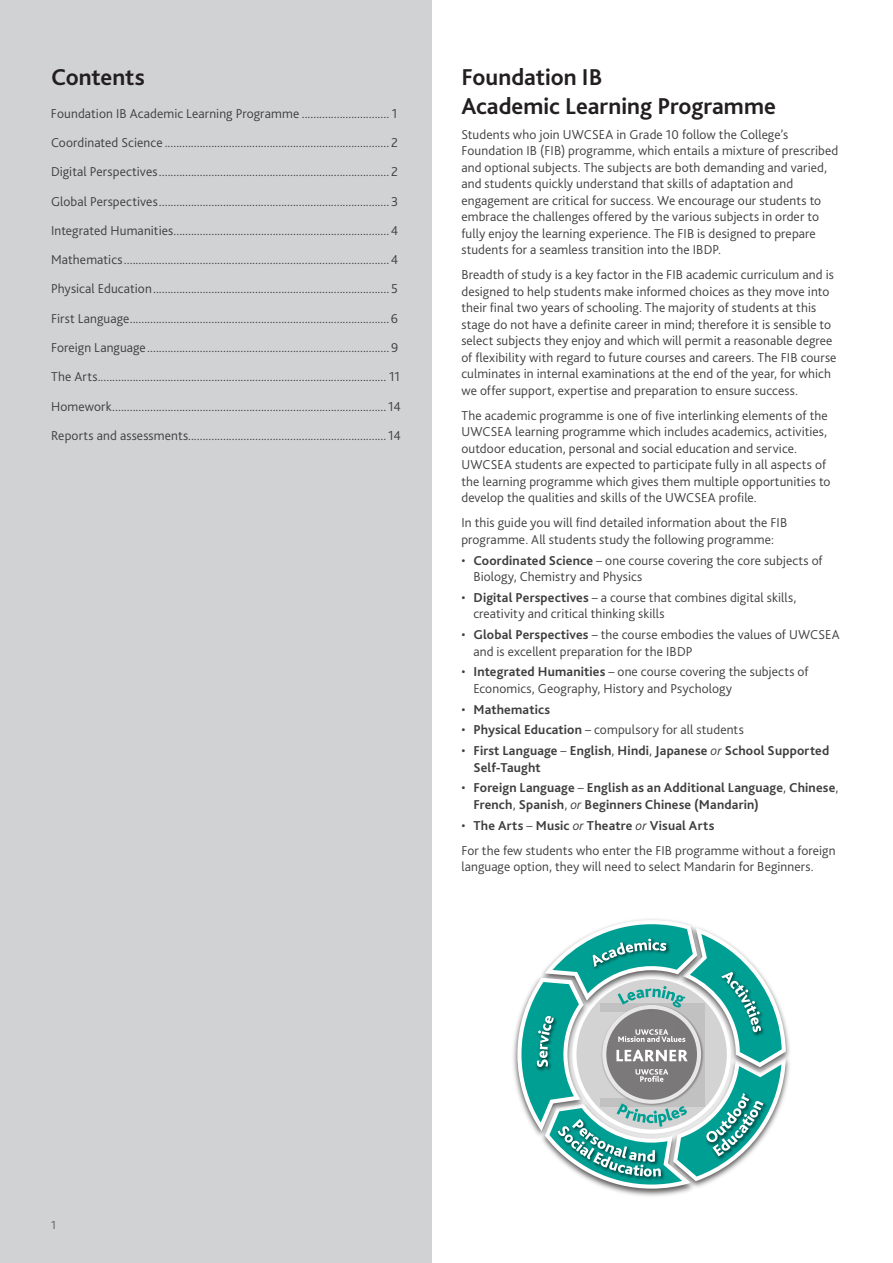
<style>
.page{position:relative;width:893px;height:1263px;background:#fff}
.page>*{position:absolute;margin:0;border:0;box-sizing:border-box;transform-origin:0 0}
.t1{font:700 24px/28.5px "Bliss 2";color:#231f20}
.t2{font:300 13.5px/16.5px "Bliss 2";letter-spacing:.01em;color:#3e3e3f}
.t3{font:700 13.5px/16.5px "Bliss 2";letter-spacing:.01em;color:#3e3e3f}
.t4{font:300 12px "Bliss 2";color:#57585a}
.s1{font-weight:700}
.s2{font-weight:300}
.s3{font-weight:300;font-style:italic}
.s4{font-style:italic}
</style>
<div class="page">
<div style="left:0;top:0;width:432px;height:1263px;background:#d1d2d4"></div>
<img style="left:786px;top:1026px;width:4px;height:52px">
<img style="left:606px;top:1188px;width:86px;height:8px">
<img style="left:513px;top:1026px;width:4px;height:62px">
<svg style="left:517px;top:920px;width:269px;height:268px"></svg>
<h1 class="t1" style="left:51px;top:63px;width:95px">Contents</h1>
<p class="t2" style="left:51px;top:98px;width:351px;line-height:29.2px">Foundation IB Academic Learning Programme .............................. 1<br>Coordinated Science ............................................................................. 2<br>Digital Perspectives............................................................................... 2<br>Global Perspectives...............................................................................3<br>Integrated Humanities..........................................................................4<br>Mathematics...........................................................................................4<br>Physical Education................................................................................. 5<br>First Language.........................................................................................6<br>Foreign Language...................................................................................9<br>The Arts................................................................................................... 11<br>Homework.............................................................................................. 14<br>Reports and assessments.................................................................... 14</p>
<h1 class="t1" style="left:461px;top:63px;width:316px">Foundation IB<br>Academic Learning Programme</h1>
<p class="t2" style="left:461px;top:126px;width:379px">Students who join UWCSEA in Grade 10 follow the College’s Foundation IB (FIB) programme, which entails a mixture of prescribed and optional subjects. The subjects are both demanding and varied, and students quickly understand that skills of adaptation and engagement are critical for success. We encourage our students to embrace the challenges offered by the various subjects in order to fully enjoy the learning experience. The FIB is designed to prepare students for a seamless transition into the IBDP.</p>
<p class="t2" style="left:461px;top:266px;width:377px">Breadth of study is a key factor in the FIB academic curriculum and is designed to help students make informed choices as they move into their final two years of schooling. The majority of students at this stage do not have a definite career in mind; therefore it is sensible to select subjects they enjoy and which will permit a reasonable degree of flexibility with regard to future courses and careers. The FIB course culminates in internal examinations at the end of the year, for which we offer support, expertise and preparation to ensure success.</p>
<p class="t2" style="left:461px;top:407px;width:371px">The academic programme is one of five interlinking elements of the UWCSEA learning programme which includes academics, activities, outdoor education, personal and social education and service.<br>UWCSEA students are expected to participate fully in all aspects of the learning programme which gives them multiple opportunities to develop the qualities and skills of the UWCSEA profile.</p>
<p class="t2" style="left:461px;top:514px;width:327px">In this guide you will find detailed information about the FIB programme. All students study the following programme:</p>
<p class="t2" style="left:473px;top:551px;width:351px;text-indent:-12px">• <span class="s1">Coordinated Science</span> – one course covering the core subjects of<br>Biology, Chemistry and Physics</p>
<p class="t2" style="left:473px;top:589px;width:324px;text-indent:-12px">• <span class="s1">Digital Perspectives</span> – a course that combines digital skills, creativity and critical thinking skills</p>
<p class="t2" style="left:473px;top:626px;width:368px;text-indent:-12px">• <span class="s1">Global Perspectives</span> – the course embodies the values of UWCSEA and is excellent preparation for the IBDP</p>
<p class="t2" style="left:473px;top:663px;width:337px;text-indent:-12px">• <span class="s1">Integrated Humanities</span> – one course covering the subjects of<br>Economics, Geography, History and Psychology</p>
<p class="t3" style="left:461px;top:700px;width:90px"><span class="s2">•</span> Mathematics</p>
<p class="t2" style="left:461px;top:721px;width:284px">• <span class="s1">Physical Education</span> – compulsory for all students</p>
<p class="t3" style="left:473px;top:742px;width:357px;text-indent:-12px"><span class="s2">•</span> First Language <span class="s2">–</span> English<span class="s2">,</span> Hindi<span class="s2">,</span> Japanese <span class="s3">or</span> School Supported<br>Self-Taught</p>
<p class="t3" style="left:473px;top:779px;width:366px;text-indent:-12px"><span class="s2">•</span> Foreign Language <span class="s2">–</span> English as an Additional Language<span class="s2">,</span> Chinese<span class="s2">,<br></span>French<span class="s2">,</span> Spanish<span class="s2">,</span> <span class="s3">or</span> Beginners Chinese (Mandarin)</p>
<p class="t2" style="left:461px;top:812px;width:376px;line-height:25px">• <span class="s1">The Arts</span> – <span class="s1">Music</span> <span class="s4">or</span> <span class="s1">Theatre</span> <span class="s4">or</span> <span class="s1">Visual Arts<br></span>For the few students who enter the FIB programme without a foreign</p>
<p class="t2" style="left:461px;top:858px;width:354px">language option, they will need to select Mandarin for Beginners.</p>
<p class="t4" style="left:51px;top:1217px;width:6px">1</p>
</div>
